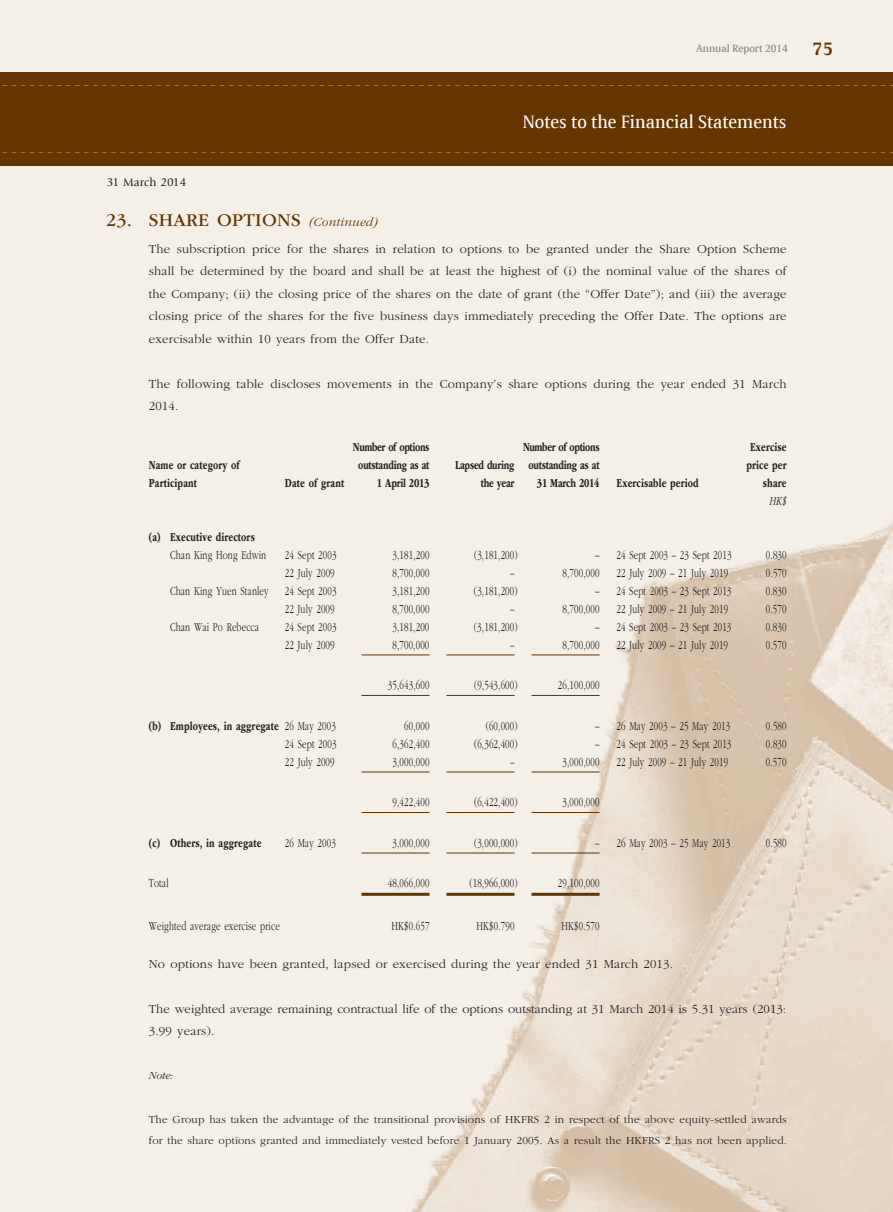
<style>
.page{position:relative;width:893px;height:1212px;background:#fff}
.page>*{position:absolute;margin:0;border:0;box-sizing:border-box;transform-origin:0 0}
.t1{font:18.75px "ITC Garamond Std";letter-spacing:.015em;color:#653500}
.t2{font:18px "Allianz Serif";color:#fff}
.t3{font:700 18px "Allianz Serif";color:#653500}
.t4{font:300 12.75px "ITC Garamond Std";letter-spacing:.015em;color:#231f20;scale:.7 1}
.t5{font:300 12.75px/22.5px "ITC Garamond Std";letter-spacing:.015em;color:#231f20}
.t6{font:700 12.75px/18px "ITC Garamond Std";letter-spacing:.015em;color:#231f20;scale:.7 1}
.t7{font:700 12.75px/18px "ITC Garamond Std";letter-spacing:-.025em;color:#231f20;text-align:right;scale:.7 1}
.t8{font:12px "Giovanni Std";letter-spacing:.015em;color:#231f20}
.t9{font:300 11.25px/21px "ITC Garamond Std";letter-spacing:.015em;color:#231f20}
.t10{font:italic 300 11.25px "ITC Garamond Std";color:#231f20}
.t11{font:10.5px "Allianz Serif";color:#808285}
.s1{font-weight:300;font-style:italic;font-size:12.75px}
.s2{font-weight:300}
.s3{font-weight:300;font-style:italic}
</style>
<div class="page">
<img style="left:0;top:0;width:893px;height:1212px">
<div style="left:0;top:72px;width:893px;height:94px;background:#653500"></div>
<svg style="left:3px;top:85px;width:890px;height:1px"></svg>
<svg style="left:3px;top:152px;width:890px;height:1px"></svg>
<hr style="left:361px;top:654px;width:68px;height:1px;background:#653500">
<hr style="left:446px;top:654px;width:68px;height:1px;background:#653500">
<hr style="left:531px;top:654px;width:69px;height:1px;background:#653500">
<hr style="left:361px;top:695px;width:68px;height:1px;background:#653500">
<hr style="left:446px;top:695px;width:68px;height:1px;background:#653500">
<hr style="left:531px;top:695px;width:69px;height:1px;background:#653500">
<hr style="left:361px;top:771px;width:68px;height:1px;background:#653500">
<hr style="left:446px;top:771px;width:68px;height:1px;background:#653500">
<hr style="left:531px;top:771px;width:69px;height:1px;background:#653500">
<hr style="left:361px;top:812px;width:68px;height:1px;background:#653500">
<hr style="left:446px;top:812px;width:68px;height:1px;background:#653500">
<hr style="left:531px;top:812px;width:69px;height:1px;background:#653500">
<hr style="left:361px;top:853px;width:68px;height:1px;background:#653500">
<hr style="left:446px;top:853px;width:68px;height:1px;background:#653500">
<hr style="left:531px;top:853px;width:69px;height:1px;background:#653500">
<hr style="left:361px;top:893px;width:68px;height:3px;background:#653500">
<hr style="left:446px;top:893px;width:68px;height:3px;background:#653500">
<hr style="left:531px;top:893px;width:69px;height:3px;background:#653500">
<p class="t11" style="left:697px;top:43px;width:93px">Annual Report 2014</p>
<p class="t3" style="left:812px;top:37px;width:23px">75</p>
<p class="t8" style="left:107px;top:175px;width:81px">31 March 2014</p>
<h2 class="t2" style="left:523px;top:111px;width:265px">Notes to the Financial Statements</h2>
<p class="t1" style="left:106px;top:210px;width:273px">23. SHARE OPTIONS <span class="s1">(Continued)</span></p>
<p class="t5" style="left:149px;top:237px;width:639px;text-align:justify">The subscription price for the shares in relation to options to be granted under the Share Option Scheme shall be determined by the board and shall be at least the highest of (i) the nominal value of the shares of the Company; (ii) the closing price of the shares on the date of grant (the “Offer Date”); and (iii) the average closing price of the shares for the five business days immediately preceding the Offer Date. The options are exercisable within 10 years from the Offer Date.</p>
<p class="t5" style="left:149px;top:372px;width:639px">The following table discloses movements in the Company’s share options during the year ended 31 March<br>2014.</p>
<p class="t6" style="left:149px;top:456px;width:132px">Name or category of<br>Participant</p>
<p class="t6" style="left:170px;top:528px;width:139px;text-indent:-21px">(a) Executive directors<br><span class="s2">Chan King Hong Edwin</span></p>
<p class="t6" style="left:285px;top:474px;width:86px">Date of grant</p>
<p class="t7" style="left:353px;top:438px;width:111px">Number of options outstanding as at<br>1 April 2013</p>
<p class="t7" style="left:455px;top:456px;width:86px">Lapsed during the year</p>
<p class="t7" style="left:523px;top:438px;width:111px">Number of options outstanding as at<br>31 March 2014</p>
<p class="t6" style="left:617px;top:474px;width:119px">Exercisable period</p>
<p class="t6" style="left:746px;top:438px;width:59px;text-align:right">Exercise price per share<br><span class="s3">HK$</span></p>
<p class="t4" style="left:285px;top:548px;width:75px">24 Sept 2003</p>
<p class="t4" style="left:392px;top:548px;width:54px">3,181,200</p>
<p class="t4" style="left:474px;top:548px;width:64px">(3,181,200)</p>
<p class="t4" style="left:595px;top:548px;width:196px">– 24 Sept 2003 – 23 Sept 2013</p>
<p class="t4" style="left:766px;top:548px;width:31px">0.830</p>
<p class="t4" style="left:285px;top:566px;width:73px">22 July 2009</p>
<p class="t4" style="left:392px;top:566px;width:54px">8,700,000</p>
<p class="t4" style="left:510px;top:566px;width:8px">–</p>
<p class="t4" style="left:562px;top:566px;width:54px">8,700,000</p>
<p class="t4" style="left:617px;top:566px;width:161px">22 July 2009 – 21 July 2019</p>
<p class="t4" style="left:766px;top:566px;width:31px">0.570</p>
<p class="t4" style="left:170px;top:584px;width:142px">Chan King Yuen Stanley</p>
<p class="t4" style="left:285px;top:584px;width:75px">24 Sept 2003</p>
<p class="t4" style="left:392px;top:584px;width:54px">3,181,200</p>
<p class="t4" style="left:474px;top:584px;width:64px">(3,181,200)</p>
<p class="t4" style="left:595px;top:584px;width:196px">– 24 Sept 2003 – 23 Sept 2013</p>
<p class="t4" style="left:766px;top:584px;width:31px">0.830</p>
<p class="t4" style="left:285px;top:602px;width:73px">22 July 2009</p>
<p class="t4" style="left:392px;top:602px;width:54px">8,700,000</p>
<p class="t4" style="left:510px;top:602px;width:8px">–</p>
<p class="t4" style="left:562px;top:602px;width:54px">8,700,000</p>
<p class="t4" style="left:617px;top:602px;width:161px">22 July 2009 – 21 July 2019</p>
<p class="t4" style="left:766px;top:602px;width:31px">0.570</p>
<p class="t4" style="left:170px;top:620px;width:129px">Chan Wai Po Rebecca</p>
<p class="t4" style="left:285px;top:620px;width:75px">24 Sept 2003</p>
<p class="t4" style="left:392px;top:620px;width:54px">3,181,200</p>
<p class="t4" style="left:474px;top:620px;width:64px">(3,181,200)</p>
<p class="t4" style="left:595px;top:620px;width:196px">– 24 Sept 2003 – 23 Sept 2013</p>
<p class="t4" style="left:766px;top:620px;width:31px">0.830</p>
<p class="t4" style="left:285px;top:638px;width:73px">22 July 2009</p>
<p class="t4" style="left:392px;top:638px;width:54px">8,700,000</p>
<p class="t4" style="left:510px;top:638px;width:8px">–</p>
<p class="t4" style="left:562px;top:638px;width:54px">8,700,000</p>
<p class="t4" style="left:616px;top:638px;width:161px">22 July 2009 – 21 July 2019</p>
<p class="t4" style="left:766px;top:638px;width:31px">0.570</p>
<p class="t4" style="left:388px;top:678px;width:61px">35,643,600</p>
<p class="t4" style="left:474px;top:678px;width:64px">(9,543,600)</p>
<p class="t4" style="left:558px;top:678px;width:61px">26,100,000</p>
<p class="t6" style="left:149px;top:717px;width:269px">(b) Employees, in aggregate <span class="s2">26 May 2003</span></p>
<p class="t4" style="left:404px;top:719px;width:38px">60,000</p>
<p class="t4" style="left:486px;top:719px;width:47px">(60,000)</p>
<p class="t4" style="left:595px;top:719px;width:195px">– 26 May 2003 – 25 May 2013</p>
<p class="t4" style="left:766px;top:719px;width:31px">0.580</p>
<p class="t4" style="left:285px;top:737px;width:75px">24 Sept 2003</p>
<p class="t4" style="left:392px;top:737px;width:54px">6,362,400</p>
<p class="t4" style="left:474px;top:737px;width:64px">(6,362,400)</p>
<p class="t4" style="left:595px;top:737px;width:196px">– 24 Sept 2003 – 23 Sept 2013</p>
<p class="t4" style="left:766px;top:737px;width:31px">0.830</p>
<p class="t4" style="left:285px;top:755px;width:73px">22 July 2009</p>
<p class="t4" style="left:392px;top:755px;width:54px">3,000,000</p>
<p class="t4" style="left:510px;top:755px;width:8px">–</p>
<p class="t4" style="left:562px;top:755px;width:54px">3,000,000</p>
<p class="t4" style="left:617px;top:755px;width:161px">22 July 2009 – 21 July 2019</p>
<p class="t4" style="left:766px;top:755px;width:31px">0.570</p>
<p class="t4" style="left:392px;top:795px;width:54px">9,422,400</p>
<p class="t4" style="left:474px;top:795px;width:64px">(6,422,400)</p>
<p class="t4" style="left:563px;top:795px;width:54px">3,000,000</p>
<p class="t6" style="left:149px;top:834px;width:162px">(c) Others, in aggregate</p>
<p class="t4" style="left:285px;top:836px;width:74px">26 May 2003</p>
<p class="t4" style="left:392px;top:836px;width:54px">3,000,000</p>
<p class="t4" style="left:474px;top:836px;width:64px">(3,000,000)</p>
<p class="t4" style="left:595px;top:836px;width:195px">– 26 May 2003 – 25 May 2013</p>
<p class="t4" style="left:766px;top:836px;width:31px">0.580</p>
<p class="t4" style="left:149px;top:876px;width:30px">Total</p>
<p class="t4" style="left:388px;top:876px;width:61px">48,066,000</p>
<p class="t4" style="left:469px;top:876px;width:71px">(18,966,000)</p>
<p class="t4" style="left:558px;top:876px;width:61px">29,100,000</p>
<p class="t4" style="left:149px;top:919px;width:189px">Weighted average exercise price</p>
<p class="t4" style="left:391px;top:919px;width:56px">HK$0.657</p>
<p class="t4" style="left:476px;top:919px;width:56px">HK$0.790</p>
<p class="t4" style="left:561px;top:919px;width:56px">HK$0.570</p>
<p class="t5" style="left:149px;top:953px;width:526px">No options have been granted, lapsed or exercised during the year ended 31 March 2013.</p>
<p class="t5" style="left:149px;top:998px;width:639px">The weighted average remaining contractual life of the options outstanding at 31 March 2014 is 5.31 years (2013:<br>3.99 years).</p>
<p class="t10" style="left:149px;top:1069px;width:26px">Note:</p>
<p class="t9" style="left:149px;top:1108px;width:639px">The Group has taken the advantage of the transitional provisions of HKFRS 2 in respect of the above equity-settled awards for the share options granted and immediately vested before 1 January 2005. As a result the HKFRS 2 has not been applied.</p>
</div>
